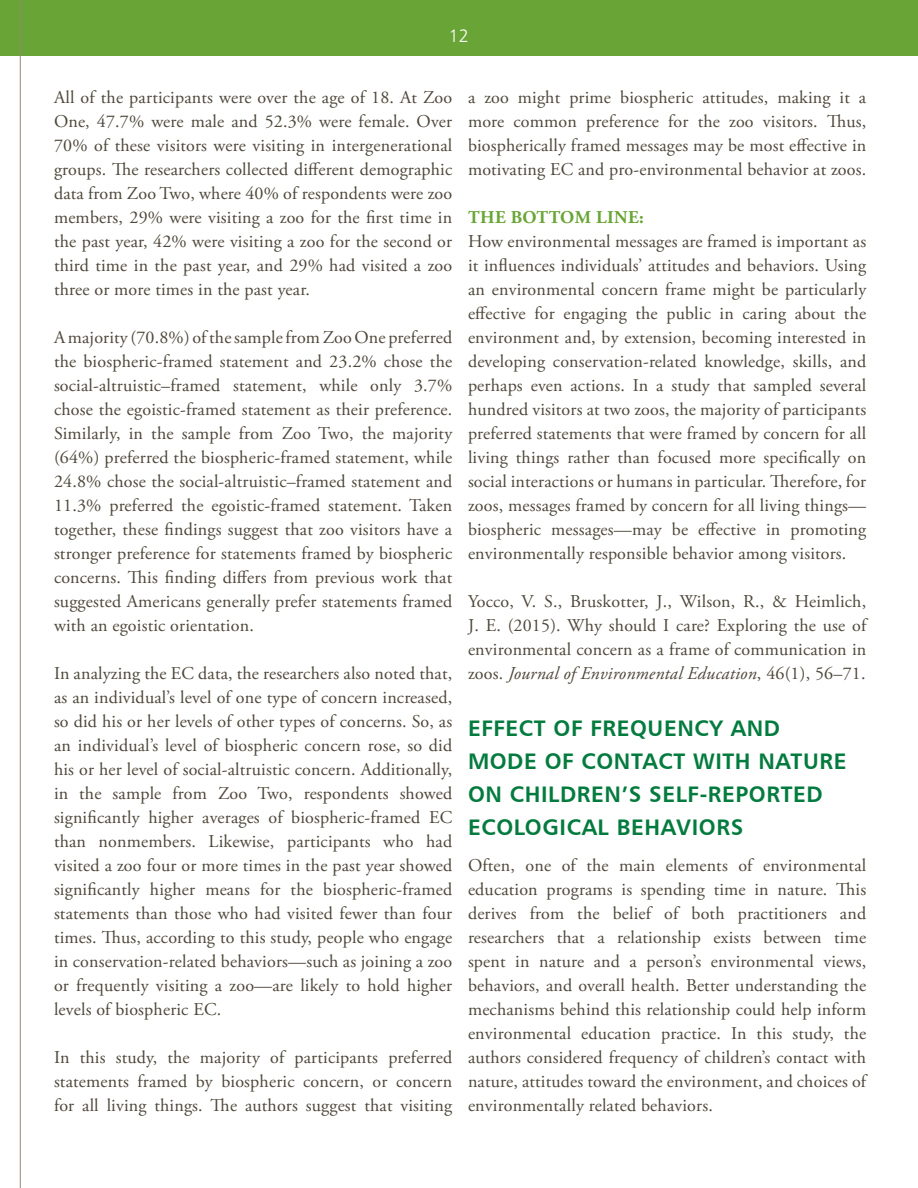
<style>
.page{position:relative;width:918px;height:1188px;background:#fff}
.page>*{position:absolute;margin:0;border:0;box-sizing:border-box;transform-origin:0 0}
.t1{font:22.5px "Humanist 777 BT Bold B";letter-spacing:.025em;color:#047b3e}
.t2{font:18px/24px "Adobe Garamond Pro";letter-spacing:.01em;color:#4e473a;text-align:justify}
.t3{font:700 18px "Adobe Garamond Pro";letter-spacing:.025em;color:#69a536}
.t4{font:18px "Humanist 777 BT Light B";color:#fff}
.s1{font-style:italic}
</style>
<div class="page">
<div style="left:0;top:0;width:918px;height:56px;background:#69a536"></div>
<hr style="left:20px;top:0;width:1px;height:1188px;background:#958776">
<p class="t4" style="left:449px;top:25px;width:22px">12</p>
<p class="t2" style="left:54px;top:86px;width:400px">All of the participants were over the age of 18. At Zoo One, 47.7% were male and 52.3% were female. Over 70% of these visitors were visiting in intergenerational groups. The researchers collected different demographic data from Zoo Two, where 40% of respondents were zoo members, 29% were visiting a zoo for the first time in the past year, 42% were visiting a zoo for the second or third time in the past year, and 29% had visited a zoo three or more times in the past year.</p>
<p class="t2" style="left:54px;top:326px;width:400px">A majority (70.8%) of the sample from Zoo One preferred the biospheric-framed statement and 23.2% chose the social-altruistic–framed statement, while only 3.7% chose the egoistic-framed statement as their preference.<br>Similarly, in the sample from Zoo Two, the majority (64%) preferred the biospheric-framed statement, while 24.8% chose the social-altruistic–framed statement and 11.3% preferred the egoistic-framed statement. Taken together, these findings suggest that zoo visitors have a stronger preference for statements framed by biospheric concerns. This finding differs from previous work that suggested Americans generally prefer statements framed with an egoistic orientation.</p>
<p class="t2" style="left:54px;top:662px;width:400px">In analyzing the EC data, the researchers also noted that, as an individual’s level of one type of concern increased, so did his or her levels of other types of concerns. So, as an individual’s level of biospheric concern rose, so did his or her level of social-altruistic concern. Additionally, in the sample from Zoo Two, respondents showed significantly higher averages of biospheric-framed EC than nonmembers. Likewise, participants who had visited a zoo four or more times in the past year showed significantly higher means for the biospheric-framed statements than those who had visited fewer than four times. Thus, according to this study, people who engage in conservation-related behaviors—such as joining a zoo or frequently visiting a zoo—are likely to hold higher levels of biospheric EC.</p>
<p class="t2" style="left:54px;top:1046px;width:400px">In this study, the majority of participants preferred statements framed by biospheric concern, or concern for all living things. The authors suggest that visiting</p>
<p class="t2" style="left:468px;top:86px;width:400px">a zoo might prime biospheric attitudes, making it a more common preference for the zoo visitors. Thus, biospherically framed messages may be most effective in motivating EC and pro-environmental behavior at zoos.</p>
<p class="t3" style="left:468px;top:207px;width:177px">THE BOTTOM LINE:</p>
<p class="t2" style="left:468px;top:230px;width:400px">How environmental messages are framed is important as it influences individuals’ attitudes and behaviors. Using an environmental concern frame might be particularly effective for engaging the public in caring about the environment and, by extension, becoming interested in developing conservation-related knowledge, skills, and perhaps even actions. In a study that sampled several hundred visitors at two zoos, the majority of participants preferred statements that were framed by concern for all living things rather than focused more specifically on social interactions or humans in particular. Therefore, for zoos, messages framed by concern for all living things— biospheric messages—may be effective in promoting environmentally responsible behavior among visitors.</p>
<p class="t2" style="left:468px;top:590px;width:400px">Yocco, V. S., Bruskotter, J., Wilson, R., &amp; Heimlich, J. E. (2015). Why should I care? Exploring the use of environmental concern as a frame of communication in zoos. <span class="s1">Journal of Environmental Education</span>, 46(1), 56–71.</p>
<p class="t1" style="left:468px;top:714px;width:52px">EFFECT</p>
<p class="t1" style="left:554px;top:714px;width:110px">OF FREQUENC</p>
<p class="t1" style="left:709px;top:714px;width:72px">Y AND</p>
<p class="t1" style="left:468px;top:747px;width:130px">MODE OF CONT</p>
<p class="t1" style="left:643px;top:747px;width:85px">ACT WITH</p>
<p class="t1" style="left:758px;top:747px;width:87px">NATU RE</p>
<p class="t1" style="left:468px;top:780px;width:55px">ON CHIL</p>
<p class="t1" style="left:560px;top:780px;width:264px">DREN’S SELF-REPORTED</p>
<p class="t1" style="left:468px;top:813px;width:16px">ECOLO</p>
<p class="t1" style="left:542px;top:813px;width:89px">GICAL BEH</p>
<p class="t1" style="left:661px;top:813px;width:81px">AVIO RS</p>
<p class="t2" style="left:468px;top:854px;width:400px">Often, one of the main elements of environmental education programs is spending time in nature. This derives from the belief of both practitioners and researchers that a relationship exists between time spent in nature and a person’s environmental views, behaviors, and overall health. Better understanding the mechanisms behind this relationship could help inform environmental education practice. In this study, the authors considered frequency of children’s contact with nature, attitudes toward the environment, and choices of environmentally related behaviors.</p>
</div>
